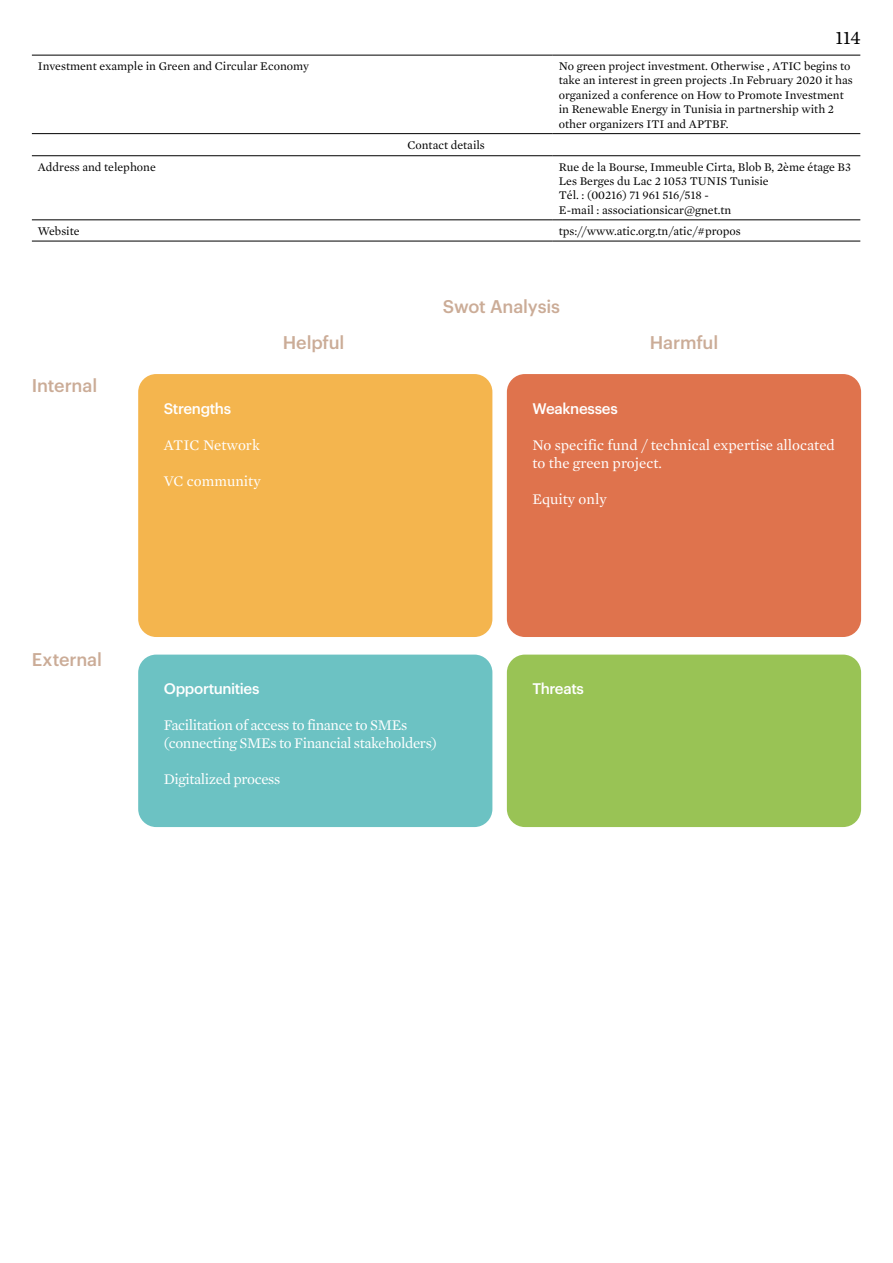
<style>
.page{position:relative;width:893px;height:1263px;background:#fff}
.page>*{position:absolute;margin:0;border:0;box-sizing:border-box;transform-origin:0 0}
.t1{font:19.5px "Mercury Text G1";color:#000}
.t2{font:500 18px "Graphik";letter-spacing:-.01em;color:#cbac97}
.t3{font:15px/18px "Mercury Text G1";color:#fff}
.t4{font:15px/18px "Mercury Text G1";letter-spacing:-.025em;color:#fff}
.t5{font:500 15px "Graphik";letter-spacing:-.02em;color:#fff}
.t6{font:12px/14.4px "Mercury Text G1";color:#000}
</style>
<div class="page">
<hr style="left:32px;top:55px;width:521px;height:1px;background:#000">
<hr style="left:553px;top:55px;width:307px;height:1px;background:#000">
<hr style="left:32px;top:133px;width:521px;height:1px;background:#000">
<hr style="left:553px;top:133px;width:307px;height:1px;background:#000">
<hr style="left:32px;top:155px;width:521px;height:1px;background:#000">
<hr style="left:553px;top:155px;width:307px;height:1px;background:#000">
<hr style="left:32px;top:219px;width:521px;height:1px;background:#000">
<hr style="left:553px;top:219px;width:307px;height:1px;background:#000">
<hr style="left:32px;top:241px;width:521px;height:1px;background:#000">
<hr style="left:553px;top:241px;width:307px;height:1px;background:#000">
<div style="left:138px;top:374px;width:354px;height:263px;background:#f4b54e;border-radius:18px"></div>
<div style="left:507px;top:374px;width:354px;height:263px;background:#df734d;border-radius:18px"></div>
<div style="left:507px;top:655px;width:354px;height:172px;background:#99c355;border-radius:18px"></div>
<div style="left:138px;top:655px;width:354px;height:172px;background:#6cc2c3;border-radius:18px"></div>
<h1 class="t1" style="left:835px;top:26px;width:27px">114</h1>
<p class="t6" style="left:38px;top:59px;width:273px">Investment example in Green and Circular Economy</p>
<p class="t6" style="left:559px;top:59px;width:295px">No green project investment. Otherwise , ATIC begins to take an interest in green projects .In February 2020 it has organized a conference on How to Promote Investment in Renewable Energy in Tunisia in partnership with 2 other organizers ITI and APTBF.</p>
<p class="t6" style="left:407px;top:137px;width:79px">Contact details</p>
<p class="t6" style="left:38px;top:159px;width:119px">Address and telephone</p>
<p class="t6" style="left:559px;top:159px;width:294px">Rue de la Bourse, Immeuble Cirta, Blob B, 2ème étage B3<br>Les Berges du Lac 2 1053 TUNIS Tunisie<br>Tél. : (00216) 71 961 516/518 -<br>E-mail : associationsicar@gnet.tn</p>
<p class="t6" style="left:38px;top:224px;width:43px">Website</p>
<p class="t6" style="left:559px;top:224px;width:183px">tps://www.atic.org.tn/atic/#propos</p>
<h2 class="t2" style="left:32px;top:372px;width:67px">Internal</h2>
<h2 class="t2" style="left:32px;top:645px;width:72px">External</h2>
<p class="t5" style="left:164px;top:397px;width:69px">Strengths</p>
<p class="t3" style="left:164px;top:436px;width:98px">ATIC Network</p>
<p class="t3" style="left:164px;top:472px;width:99px">VC community</p>
<h2 class="t2" style="left:283px;top:328px;width:63px">Helpful</h2>
<h2 class="t2" style="left:443px;top:292px;width:119px">Swot Analysis</h2>
<h2 class="t2" style="left:650px;top:328px;width:70px">Harmful</h2>
<p class="t5" style="left:532px;top:397px;width:87px">Weaknesses</p>
<p class="t3" style="left:532px;top:436px;width:304px">No specific fund / technical expertise allocated to the green project.</p>
<p class="t3" style="left:532px;top:490px;width:76px">Equity only</p>
<p class="t5" style="left:164px;top:677px;width:97px">Opportunities</p>
<p class="t5" style="left:532px;top:677px;width:53px">Threats</p>
<p class="t4" style="left:164px;top:716px;width:275px">Facilitation of access to finance to SMEs (connecting SMEs to Financial stakeholders)</p>
<p class="t4" style="left:164px;top:770px;width:118px">Digitalized process</p>
</div>
